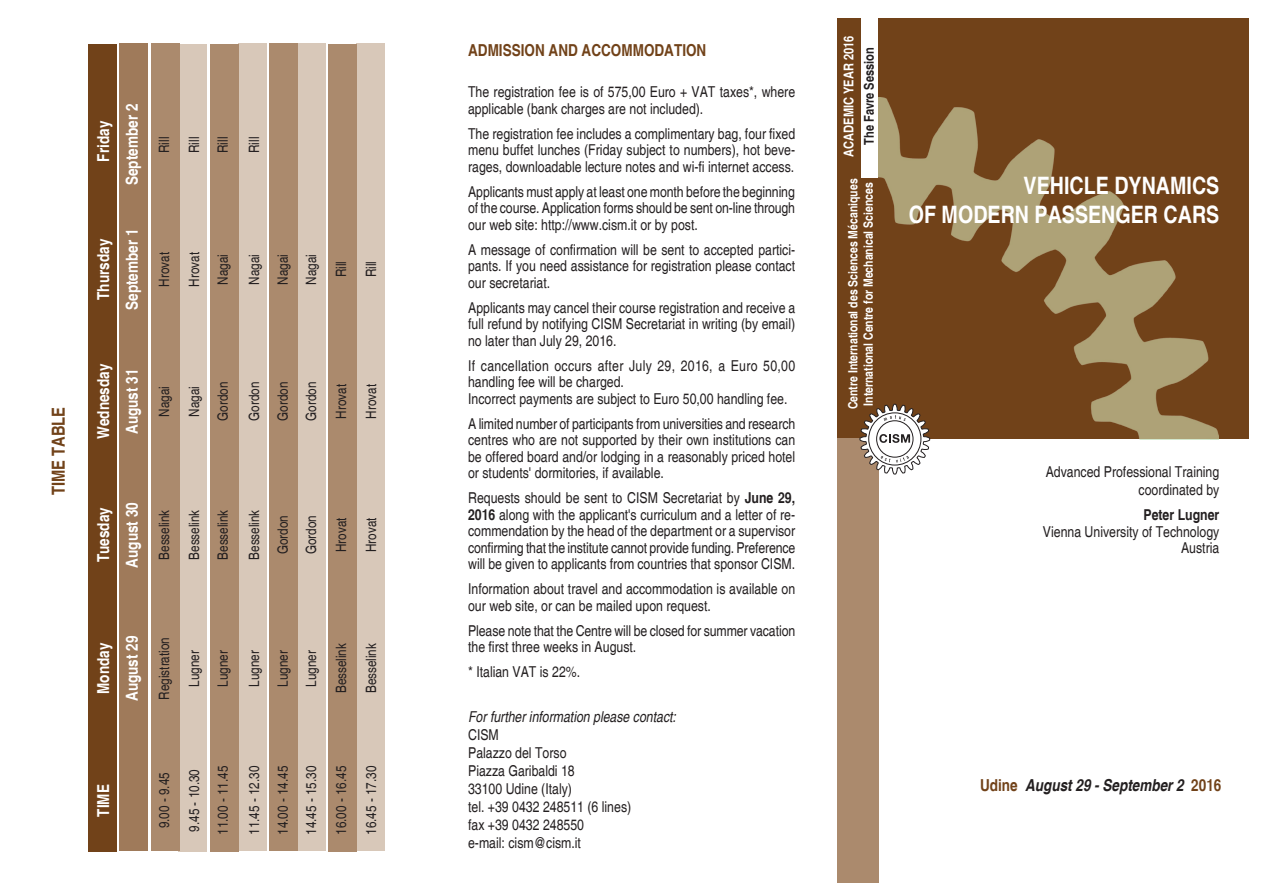
<style>
.page{position:relative;width:1263px;height:893px;background:#fff}
.page>*{position:absolute;margin:0;border:0;box-sizing:border-box;transform-origin:0 0}
.t1{font:700 condensed 24px/28.8px "Helvetica";color:#fff;text-align:right}
.t2{font:700 condensed 18px "Helvetica";color:#714219}
.t3{font:700 condensed 16.5px "Helvetica";color:#fff}
.t4{font:italic 700 condensed 16.5px "Helvetica";color:#231f20}
.t5{font:700 condensed 16.5px "Helvetica";color:#714219}
.t6{font:condensed 15px/16.5px "Helvetica";color:#231f20;text-align:justify}
.t7{font:italic condensed 15px "Helvetica";color:#231f20}
.t8{font:700 condensed 15px "Helvetica";color:#231f20}
.t9{font:condensed 14.25px "Helvetica";color:#231f20}
.t10{font:700 condensed 13.5px "Helvetica";color:#fff}
.t11{font:700 condensed 13.5px "Helvetica";color:#231f20}
.t12{font:700 condensed 12.75px/15.3px "Helvetica";color:#fff}
.s1{font-weight:700}
.s2{font-style:normal;color:#714219}
</style>
<div class="page">
<div style="left:838px;top:18px;width:411px;height:421px;background:#714219"></div>
<img style="left:877px;top:97px;width:341px;height:342px">
<div style="left:357px;top:43px;width:28px;height:808px;background:#d8c8b9"></div>
<div style="left:328px;top:44px;width:29px;height:808px;background:#ab8a6d"></div>
<div style="left:297px;top:43px;width:28px;height:808px;background:#d8c8b9"></div>
<div style="left:270px;top:43px;width:28px;height:808px;background:#ab8a6d"></div>
<div style="left:238px;top:43px;width:28px;height:808px;background:#d8c8b9"></div>
<div style="left:210px;top:44px;width:28px;height:808px;background:#ab8a6d"></div>
<div style="left:179px;top:44px;width:28px;height:808px;background:#d8c8b9"></div>
<div style="left:151px;top:43px;width:28px;height:808px;background:#ab8a6d"></div>
<div style="left:119px;top:43px;width:29px;height:808px;background:#9f7a5a"></div>
<div style="left:89px;top:44px;width:28px;height:808px;background:#714219"></div>
<div style="left:837px;top:439px;width:41px;height:444px;background:#ab8a6d"></div>
<div style="left:861px;top:0;width:16px;height:177px;background:#fff"></div>
<svg style="left:859px;top:404px;width:72px;height:71px"></svg>
<p class="t2" style="left:48px;top:495px;width:90px;rotate:-90deg">TIME TABLE</p>
<p class="t3" style="left:93px;top:162px;width:42px;rotate:-90deg">Friday</p>
<p class="t3" style="left:122px;top:185px;width:83px;rotate:-90deg">September 2</p>
<p class="t9" style="left:156px;top:153px;width:18px;rotate:-90deg">Rill</p>
<p class="t3" style="left:93px;top:300px;width:62px;rotate:-90deg">Thursday</p>
<p class="t3" style="left:122px;top:310px;width:83px;rotate:-90deg">September 1</p>
<p class="t9" style="left:156px;top:287px;width:36px;rotate:-90deg">Hrovat</p>
<p class="t9" style="left:186px;top:153px;width:18px;rotate:-90deg">Rill</p>
<p class="t9" style="left:214px;top:153px;width:18px;rotate:-90deg">Rill</p>
<p class="t9" style="left:246px;top:153px;width:18px;rotate:-90deg">Rill</p>
<p class="t9" style="left:186px;top:287px;width:36px;rotate:-90deg">Hrovat</p>
<p class="t9" style="left:214px;top:285px;width:32px;rotate:-90deg">Nagai</p>
<p class="t9" style="left:246px;top:285px;width:32px;rotate:-90deg">Nagai</p>
<p class="t9" style="left:274px;top:285px;width:32px;rotate:-90deg">Nagai</p>
<p class="t9" style="left:303px;top:285px;width:32px;rotate:-90deg">Nagai</p>
<p class="t9" style="left:333px;top:277px;width:18px;rotate:-90deg">Rill</p>
<p class="t9" style="left:363px;top:277px;width:18px;rotate:-90deg">Rill</p>
<p class="t3" style="left:93px;top:439px;width:77px;rotate:-90deg">Wednesday</p>
<p class="t3" style="left:122px;top:434px;width:67px;rotate:-90deg">August 31</p>
<p class="t9" style="left:156px;top:417px;width:32px;rotate:-90deg">Nagai</p>
<p class="t9" style="left:186px;top:417px;width:32px;rotate:-90deg">Nagai</p>
<p class="t9" style="left:214px;top:421px;width:40px;rotate:-90deg">Gordon</p>
<p class="t9" style="left:246px;top:421px;width:40px;rotate:-90deg">Gordon</p>
<p class="t9" style="left:274px;top:421px;width:40px;rotate:-90deg">Gordon</p>
<p class="t9" style="left:303px;top:421px;width:40px;rotate:-90deg">Gordon</p>
<p class="t9" style="left:333px;top:419px;width:36px;rotate:-90deg">Hrovat</p>
<p class="t9" style="left:363px;top:419px;width:36px;rotate:-90deg">Hrovat</p>
<p class="t3" style="left:93px;top:562px;width:56px;rotate:-90deg">Tuesday</p>
<p class="t3" style="left:122px;top:568px;width:67px;rotate:-90deg">August 30</p>
<p class="t9" style="left:156px;top:559px;width:51px;rotate:-90deg">Besselink</p>
<p class="t9" style="left:186px;top:559px;width:51px;rotate:-90deg">Besselink</p>
<p class="t9" style="left:214px;top:559px;width:51px;rotate:-90deg">Besselink</p>
<p class="t9" style="left:246px;top:559px;width:51px;rotate:-90deg">Besselink</p>
<p class="t9" style="left:274px;top:554px;width:40px;rotate:-90deg">Gordon</p>
<p class="t9" style="left:303px;top:554px;width:40px;rotate:-90deg">Gordon</p>
<p class="t9" style="left:333px;top:552px;width:36px;rotate:-90deg">Hrovat</p>
<p class="t9" style="left:363px;top:552px;width:36px;rotate:-90deg">Hrovat</p>
<p class="t3" style="left:93px;top:694px;width:53px;rotate:-90deg">Monday</p>
<p class="t3" style="left:122px;top:701px;width:67px;rotate:-90deg">August 29</p>
<p class="t9" style="left:156px;top:699px;width:64px;rotate:-90deg">Registration</p>
<p class="t9" style="left:186px;top:687px;width:38px;rotate:-90deg">Lugner</p>
<p class="t9" style="left:214px;top:687px;width:38px;rotate:-90deg">Lugner</p>
<p class="t9" style="left:246px;top:687px;width:38px;rotate:-90deg">Lugner</p>
<p class="t9" style="left:274px;top:687px;width:38px;rotate:-90deg">Lugner</p>
<p class="t9" style="left:303px;top:687px;width:38px;rotate:-90deg">Lugner</p>
<p class="t9" style="left:333px;top:693px;width:51px;rotate:-90deg">Besselink</p>
<p class="t9" style="left:363px;top:693px;width:51px;rotate:-90deg">Besselink</p>
<p class="t3" style="left:93px;top:816px;width:34px;rotate:-90deg">TIME</p>
<p class="t9" style="left:156px;top:828px;width:57px;rotate:-90deg">9.00 - 9.45</p>
<p class="t9" style="left:186px;top:832px;width:64px;rotate:-90deg">9.45 - 10.30</p>
<p class="t9" style="left:214px;top:835px;width:70px;rotate:-90deg">11.00 - 11.45</p>
<p class="t9" style="left:246px;top:835px;width:70px;rotate:-90deg">11.45 - 12.30</p>
<p class="t9" style="left:274px;top:835px;width:70px;rotate:-90deg">14.00 - 14.45</p>
<p class="t9" style="left:303px;top:835px;width:70px;rotate:-90deg">14.45 - 15.30</p>
<p class="t9" style="left:333px;top:835px;width:70px;rotate:-90deg">16.00 - 16.45</p>
<p class="t9" style="left:363px;top:835px;width:70px;rotate:-90deg">16.45 - 17.30</p>
<p class="t5" style="left:468px;top:40px;width:240px">ADMISSION AND ACCOMMODATION</p>
<p class="t6" style="left:468px;top:84px;width:329px">The registration fee is of 575,00 Euro + VAT taxes*, where applicable (bank charges are not included).</p>
<p class="t6" style="left:468px;top:125px;width:329px">The registration fee includes a complimentary bag, four fixed menu buffet lunches (Friday subject to numbers), hot beve&shy;rages, downloadable lecture notes and wi-fi internet access.</p>
<p class="t6" style="left:468px;top:183px;width:328px">Applicants must apply at least one month before the beginning of the course. Application forms should be sent on-line through our web site: http://www.cism.it or by post.</p>
<p class="t6" style="left:468px;top:241px;width:329px">A message of confirmation will be sent to accepted partici&shy;pants. If you need assistance for registration please contact our secretariat.</p>
<p class="t6" style="left:468px;top:299px;width:329px">Applicants may cancel their course registration and receive a full refund by notifying CISM Secretariat in writing (by email) no later than July 29, 2016.</p>
<p class="t6" style="left:468px;top:357px;width:328px;text-align:left">If cancellation occurs after July 29, 2016, a Euro 50,00 handling fee will be charged.<br>Incorrect payments are subject to Euro 50,00 handling fee.</p>
<p class="t6" style="left:468px;top:415px;width:329px">A limited number of participants from universities and research centres who are not supported by their own institutions can be offered board and/or lodging in a reasonably priced hotel or students' dormitories, if available.</p>
<p class="t6" style="left:468px;top:490px;width:329px">Requests should be sent to CISM Secretariat by <span class="s1">June 29, 2016</span> along with the applicant's curriculum and a letter of re&shy;commendation by the head of the department or a supervisor confirming that the institute cannot provide funding. Preference will be given to applicants from countries that sponsor CISM.</p>
<p class="t6" style="left:468px;top:581px;width:329px">Information about travel and accommodation is available on our web site, or can be mailed upon request.</p>
<p class="t6" style="left:468px;top:622px;width:329px">Please note that the Centre will be closed for summer vacation the first three weeks in August.</p>
<p class="t6" style="left:468px;top:664px;width:114px">* Italian VAT is 22%.</p>
<p class="t7" style="left:468px;top:708px;width:209px">For further information please contact:</p>
<p class="t6" style="left:468px;top:726px;width:165px;line-height:18px;text-align:left">CISM<br>Palazzo del Torso<br>Piazza Garibaldi 18<br>33100 Udine (Italy)<br>tel. +39 0432 248511 (6 lines) fax +39 0432 248550<br>e-mail: cism@cism.it</p>
<p class="t10" style="left:841px;top:157px;width:123px;rotate:-90deg">ACADEMIC YEAR 2016</p>
<p class="t11" style="left:861px;top:145px;width:99px;rotate:-90deg">The Favre Session</p>
<p class="t12" style="left:846px;top:409px;width:232px;rotate:-90deg">Centre International des Sciences Mécaniques<br>International Centre for Mechanical Sciences</p>
<h1 class="t1" style="left:909px;top:171px;width:312px">VEHICLE DYNAMICS<br>OF MODERN PASSENGER CARS</h1>
<p class="t6" style="left:1046px;top:463px;width:175px;line-height:18px;text-align:right">Advanced Professional Training coordinated by</p>
<p class="t8" style="left:1143px;top:506px;width:77px">Peter Lugner</p>
<p class="t6" style="left:1043px;top:523px;width:178px;text-align:right">Vienna University of Technology<br>Austria</p>
<p class="t4" style="left:980px;top:775px;width:243px"><span class="s2">Udine</span> August 29 - September 2 <span class="s2">2016</span></p>
</div>
